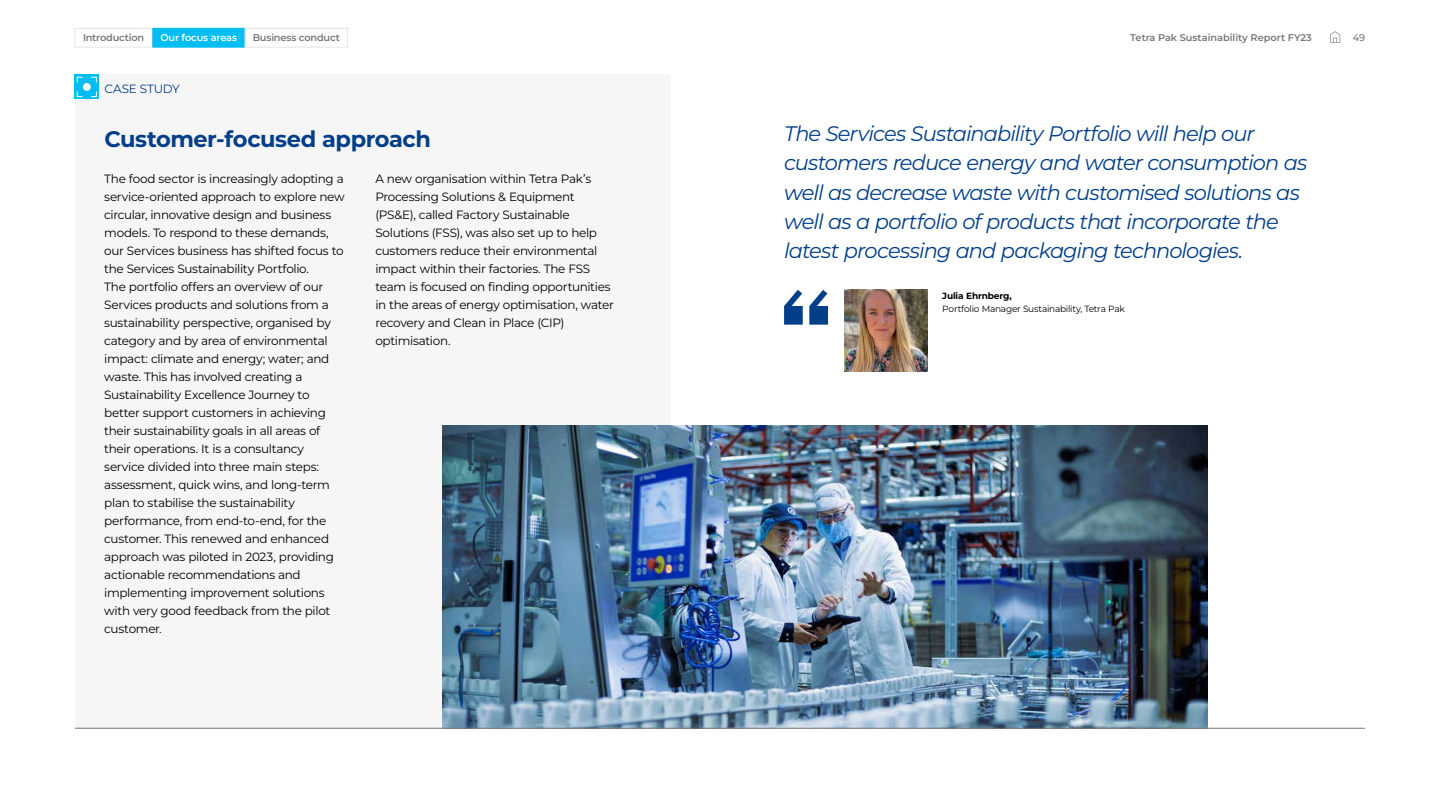
<style>
.page{position:relative;width:1440px;height:810px;background:#fff}
.page>*{position:absolute;margin:0;border:0;box-sizing:border-box;transform-origin:0 0}
.t1{font:700 22.5px "Montserrat";letter-spacing:-.02em;color:#023f88}
.t2{font:italic 21px/29.2px "Montserrat";letter-spacing:-.045em;color:#023f88}
.t3{font:12px/18px "Montserrat";letter-spacing:-.025em;color:#000}
.t4{font:12px "Montserrat";letter-spacing:-.015em;color:#023f88}
.t5{font:600 9.75px "Montserrat";letter-spacing:-.01em;color:#777}
.t6{font:600 9.75px "Montserrat";letter-spacing:-.015em;color:#fff}
.t7{font:500 9.75px "Montserrat";color:#777}
.t8{font:9px "Montserrat";letter-spacing:-.025em;color:#000}
.t9{font:700 9px "Montserrat";letter-spacing:-.02em;color:#000}
</style>
<div class="page">
<div style="left:75px;top:75px;width:595px;height:653px;background:#f6f6f6"></div>
<svg style="left:784px;top:290px;width:44px;height:35px"></svg>
<img style="left:845px;top:289px;width:82px;height:83px">
<img style="left:443px;top:426px;width:765px;height:302px">
<div style="left:75px;top:75px;width:24px;height:24px;background:#00bdf2"></div>
<svg style="left:91px;top:76px;width:6px;height:7px"></svg>
<svg style="left:76px;top:76px;width:7px;height:7px"></svg>
<svg style="left:76px;top:91px;width:7px;height:6px"></svg>
<div style="left:83px;top:83px;width:8px;height:8px;background:#fff;border-radius:50%"></div>
<svg style="left:91px;top:91px;width:6px;height:6px"></svg>
<svg style="left:1330px;top:31px;width:10px;height:12px"></svg>
<hr style="left:75px;top:728px;width:1290px;height:1px;background:#777">
<svg style="left:74px;top:28px;width:274px;height:20px"></svg>
<p class="t5" style="left:83px;top:31px;width:63px">Introduction</p>
<p class="t6" style="left:161px;top:31px;width:78px">Our focus areas</p>
<p class="t5" style="left:253px;top:31px;width:89px">Business conduct</p>
<p class="t5" style="left:1130px;top:31px;width:183px">Tetra Pak Sustainability Report FY23</p>
<p class="t7" style="left:1353px;top:31px;width:14px">49</p>
<p class="t4" style="left:104px;top:80px;width:77px">CASE STUDY</p>
<h1 class="t1" style="left:104px;top:123px;width:328px">Customer-focused approach</h1>
<p class="t3" style="left:104px;top:169px;width:242px">The food sector is increasingly adopting a service-oriented approach to explore new circular, innovative design and business models. To respond to these demands, our Services business has shifted focus to the Services Sustainability Portfolio.<br>The portfolio offers an overview of our Services products and solutions from a sustainability perspective, organised by category and by area of environmental impact: climate and energy; water; and waste. This has involved creating a Sustainability Excellence Journey to better support customers in achieving their sustainability goals in all areas of their operations. It is a consultancy service divided into three main steps: assessment, quick wins, and long-term plan to stabilise the sustainability performance, from end-to-end, for the customer. This renewed and enhanced approach was piloted in 2023, providing actionable recommendations and implementing improvement solutions with very good feedback from the pilot customer.</p>
<p class="t3" style="left:375px;top:169px;width:240px">A new organisation within Tetra Pak’s Processing Solutions &amp; Equipment (PS&amp;E), called Factory Sustainable Solutions (FSS), was also set up to help customers reduce their environmental impact within their factories. The FSS team is focused on finding opportunities in the areas of energy optimisation, water recovery and Clean in Place (CIP) optimisation.</p>
<p class="t2" style="left:784px;top:118px;width:525px">The Services Sustainability Portfolio will help our customers reduce energy and water consumption as well as decrease waste with customised solutions as well as a portfolio of products that incorporate the latest processing and packaging technologies.</p>
<p class="t9" style="left:942px;top:289px;width:71px">Julia Ehrnberg,</p>
<p class="t8" style="left:942px;top:303px;width:184px">Portfolio Manager Sustainability, Tetra Pak</p>
</div>
